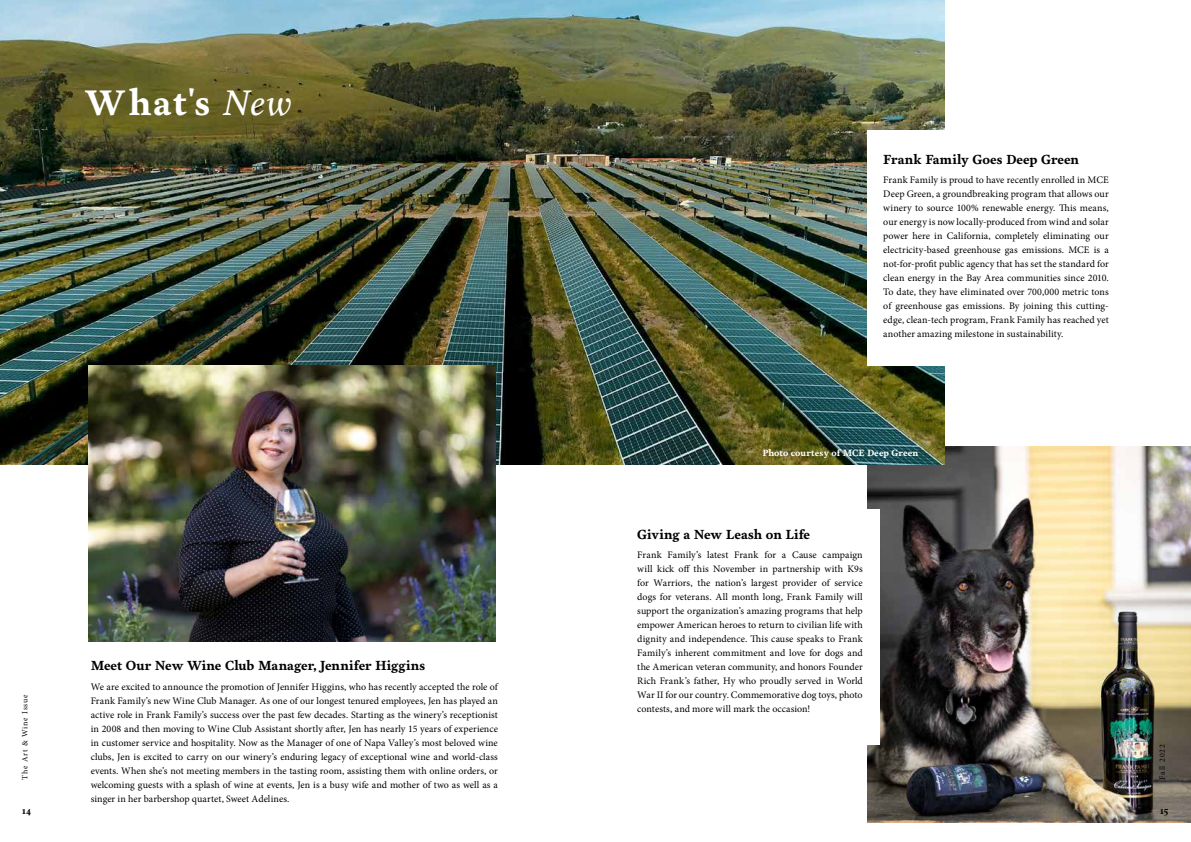
<style>
.page{position:relative;width:1191px;height:842px;background:#fff}
.page>*{position:absolute;margin:0;border:0;box-sizing:border-box;transform-origin:0 0}
.t1{font:700 35px "Garvis Pro";color:#fff}
.t2{font:700 13px "Garvis Pro";letter-spacing:-.005em;color:#000}
.t3{font:10px/14px "Minion Pro";letter-spacing:.005em;color:#000;text-align:justify}
.t4{font:700 9px "Garvis Pro";letter-spacing:.005em;color:#fff}
.t5{font:700 9px "Garvis Pro";color:#000}
.t6{font:8px "Minion Pro";letter-spacing:.1em;color:#000}
.s1{font-weight:400;font-style:italic}
</style>
<div class="page">
<img style="left:867px;top:447px;width:324px;height:375px">
<img style="left:0;top:0;width:944px;height:465px">
<img style="left:88px;top:366px;width:408px;height:275px">
<div style="left:867px;top:130px;width:292px;height:236px;background:#fff"></div>
<div style="left:587px;top:510px;width:292px;height:235px;background:#fff"></div>
<h1 class="t1" style="left:85px;top:77px;width:208px">What's <span class="s1">New</span></h1>
<p class="t6" style="left:19px;top:780px;width:87px;rotate:-90deg">The Art &amp; Wine Issue</p>
<h2 class="t2" style="left:91px;top:656px;width:336px">Meet Our New Wine Club Manager, Jennifer Higgins</h2>
<p class="t3" style="left:91px;top:680px;width:409px">We are excited to announce the promotion of Jennifer Higgins, who has recently accepted the role of Frank Family’s new Wine Club Manager. As one of our longest tenured employees, Jen has played an active role in Frank Family’s success over the past few decades. Starting as the winery’s receptionist in 2008 and then moving to Wine Club Assistant shortly after, Jen has nearly 15 years of experience in customer service and hospitality. Now as the Manager of one of Napa Valley’s most beloved wine clubs, Jen is excited to carry on our winery’s enduring legacy of exceptional wine and world-class events. When she’s not meeting members in the tasting room, assisting them with online orders, or welcoming guests with a splash of wine at events, Jen is a busy wife and mother of two as well as a singer in her barbershop quartet, Sweet Adelines.</p>
<h2 class="t2" style="left:883px;top:150px;width:197px">Frank Family Goes Deep Green</h2>
<p class="t3" style="left:883px;top:173px;width:227px">Frank Family is proud to have recently enrolled in MCE Deep Green, a groundbreaking program that allows our winery to source 100% renewable energy. This means, our energy is now locally-produced from wind and solar power here in California, completely eliminating our electricity-based greenhouse gas emissions. MCE is a not-for-profit public agency that has set the standard for clean energy in the Bay Area communities since 2010.<br>To date, they have eliminated over 700,000 metric tons of greenhouse gas emissions. By joining this cutting&shy;edge, clean-tech program, Frank Family has reached yet another amazing milestone in sustainability.</p>
<p class="t4" style="left:762px;top:446px;width:157px">Photo courtesy of MCE Deep Green</p>
<h2 class="t2" style="left:637px;top:525px;width:174px">Giving a New Leash on Life</h2>
<p class="t3" style="left:637px;top:548px;width:227px">Frank Family’s latest Frank for a Cause campaign will kick off this November in partnership with K9s for Warriors, the nation’s largest provider of service dogs for veterans. All month long, Frank Family will support the organization’s amazing programs that help empower American heroes to return to civilian life with dignity and independence. This cause speaks to Frank Family’s inherent commitment and love for dogs and the American veteran community, and honors Founder Rich Frank’s father, Hy who proudly served in World War II for our country. Commemorative dog toys, photo contests, and more will mark the occasion!</p>
<p class="t6" style="left:1157px;top:780px;width:37px;rotate:-90deg">Fall 2022</p>
<p class="t5" style="left:22px;top:804px;width:10px">14</p>
<p class="t5" style="left:1160px;top:804px;width:10px">15</p>
</div>
